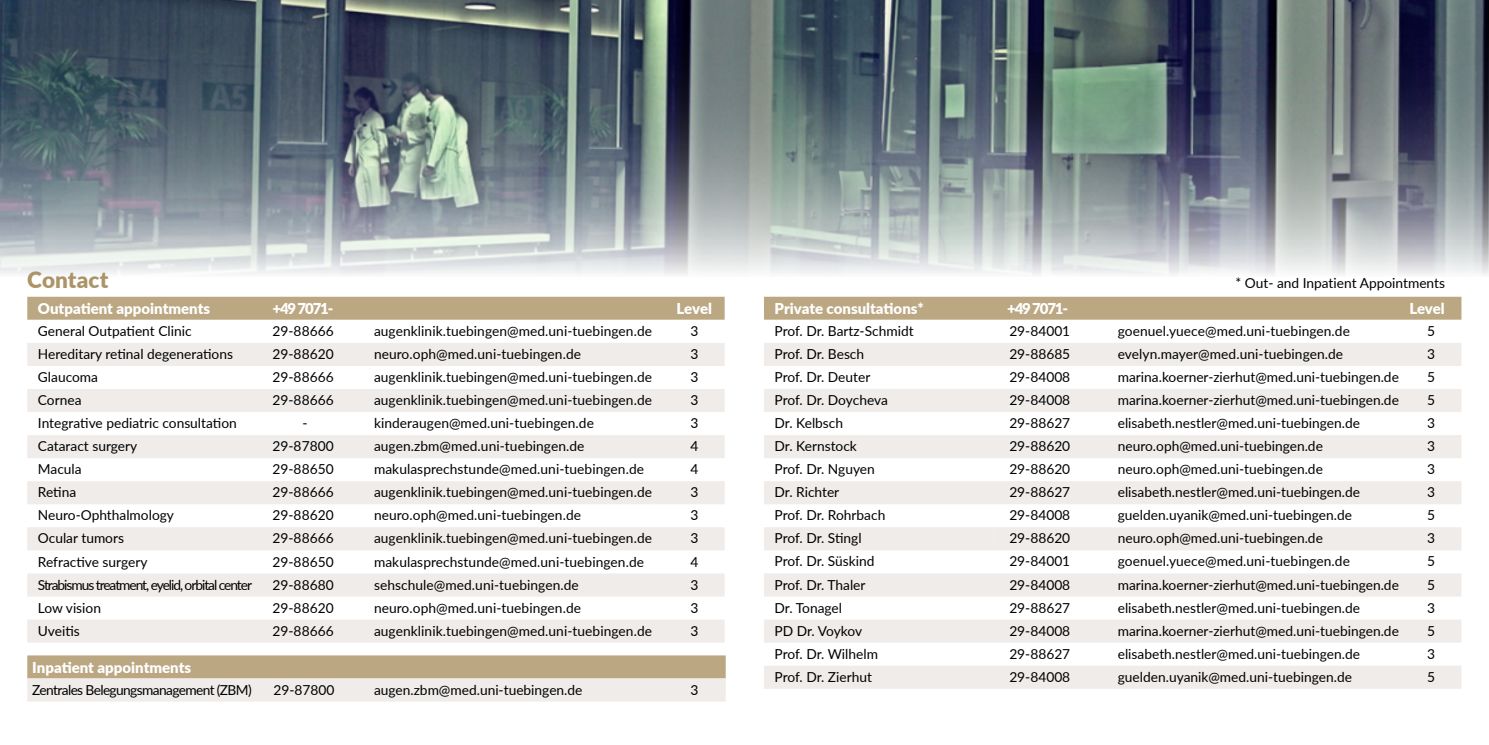
<style>
.page{position:relative;width:1489px;height:745px;background:#fff}
.page>*{position:absolute;margin:0;border:0;box-sizing:border-box;transform-origin:0 0}
.t1{font:900 22.5px "Lato";letter-spacing:.005em;color:#ab9468}
.t2{font:900 15px "Lato";color:#fff}
.t3{font:13.75px "Lato";color:#000}
.t4{font:13.75px "Lato";letter-spacing:-.075em;color:#000}
.t5{font:13.75px "Lato";letter-spacing:-.045em;color:#000}
</style>
<div class="page">
<img style="left:0;top:0;width:1488px;height:275px">
<div style="left:27px;top:296px;width:697px;height:23px;background:#bba782"></div>
<svg style="left:27px;top:343px;width:697px;height:299px;fill:#efecea"></svg>
<svg style="left:27px;top:655px;width:698px;height:46px;background:#d5cab6"></svg>
<div style="left:764px;top:296px;width:697px;height:23px;background:#bba782"></div>
<svg style="left:764px;top:319px;width:697px;height:370px"></svg>
<svg style="left:764px;top:342px;width:697px;height:346px"></svg>
<svg style="left:764px;top:389px;width:697px;height:161px;fill:#efecea"></svg>
<h1 class="t1" style="left:27px;top:263px;width:83px">Contact</h1>
<p class="t2" style="left:38px;top:297px;width:174px">Outpatient appointments</p>
<p class="t2" style="left:272px;top:297px;width:62px">+49 7071-</p>
<p class="t2" style="left:676px;top:297px;width:37px">Level</p>
<p class="t3" style="left:38px;top:321px;width:155px">General Outpatient Clinic</p>
<p class="t3" style="left:272px;top:321px;width:63px">29-88666</p>
<p class="t3" style="left:374px;top:321px;width:279px">augenklinik.tuebingen@med.uni-tuebingen.de</p>
<p class="t3" style="left:690px;top:321px;width:9px">3</p>
<p class="t3" style="left:38px;top:344px;width:196px">Hereditary retinal degenerations</p>
<p class="t3" style="left:272px;top:344px;width:63px">29-88620</p>
<p class="t3" style="left:374px;top:344px;width:208px">neuro.oph@med.uni-tuebingen.de</p>
<p class="t3" style="left:690px;top:344px;width:9px">3</p>
<p class="t3" style="left:38px;top:367px;width:62px">Glaucoma</p>
<p class="t3" style="left:272px;top:367px;width:63px">29-88666</p>
<p class="t3" style="left:374px;top:367px;width:279px">augenklinik.tuebingen@med.uni-tuebingen.de</p>
<p class="t3" style="left:690px;top:367px;width:9px">3</p>
<p class="t3" style="left:38px;top:390px;width:45px">Cornea</p>
<p class="t3" style="left:272px;top:390px;width:63px">29-88666</p>
<p class="t3" style="left:374px;top:390px;width:279px">augenklinik.tuebingen@med.uni-tuebingen.de</p>
<p class="t3" style="left:690px;top:390px;width:9px">3</p>
<p class="t3" style="left:38px;top:413px;width:200px">Integrative pediatric consultation</p>
<p class="t3" style="left:302px;top:413px;width:7px">-</p>
<p class="t3" style="left:374px;top:413px;width:221px">kinderaugen@med.uni-tuebingen.de</p>
<p class="t3" style="left:690px;top:413px;width:9px">3</p>
<p class="t3" style="left:38px;top:436px;width:101px">Cataract surgery</p>
<p class="t3" style="left:272px;top:436px;width:63px">29-87800</p>
<p class="t3" style="left:374px;top:436px;width:212px">augen.zbm@med.uni-tuebingen.de</p>
<p class="t3" style="left:690px;top:436px;width:9px">4</p>
<p class="t3" style="left:38px;top:459px;width:45px">Macula</p>
<p class="t3" style="left:272px;top:459px;width:63px">29-88650</p>
<p class="t3" style="left:374px;top:459px;width:271px">makulasprechstunde@med.uni-tuebingen.de</p>
<p class="t3" style="left:690px;top:459px;width:9px">4</p>
<p class="t3" style="left:38px;top:482px;width:40px">Retina</p>
<p class="t3" style="left:272px;top:482px;width:63px">29-88666</p>
<p class="t3" style="left:374px;top:482px;width:279px">augenklinik.tuebingen@med.uni-tuebingen.de</p>
<p class="t3" style="left:690px;top:482px;width:9px">3</p>
<p class="t3" style="left:38px;top:505px;width:138px">Neuro-Ophthalmology</p>
<p class="t3" style="left:272px;top:505px;width:63px">29-88620</p>
<p class="t3" style="left:374px;top:505px;width:208px">neuro.oph@med.uni-tuebingen.de</p>
<p class="t3" style="left:690px;top:505px;width:9px">3</p>
<p class="t3" style="left:38px;top:528px;width:88px">Ocular tumors</p>
<p class="t3" style="left:272px;top:528px;width:63px">29-88666</p>
<p class="t3" style="left:374px;top:528px;width:279px">augenklinik.tuebingen@med.uni-tuebingen.de</p>
<p class="t3" style="left:690px;top:528px;width:9px">3</p>
<p class="t3" style="left:38px;top:551px;width:111px">Refractive surgery</p>
<p class="t3" style="left:272px;top:551px;width:63px">29-88650</p>
<p class="t3" style="left:374px;top:551px;width:271px">makulasprechstunde@med.uni-tuebingen.de</p>
<p class="t3" style="left:690px;top:551px;width:9px">4</p>
<p class="t4" style="left:38px;top:574px;width:216px">Strabismus treatment, eyelid, orbital center</p>
<p class="t3" style="left:272px;top:574px;width:63px">29-88680</p>
<p class="t3" style="left:374px;top:574px;width:206px">sehschule@med.uni-tuebingen.de</p>
<p class="t3" style="left:690px;top:574px;width:9px">3</p>
<p class="t3" style="left:38px;top:597px;width:65px">Low vision</p>
<p class="t3" style="left:272px;top:597px;width:63px">29-88620</p>
<p class="t3" style="left:374px;top:597px;width:208px">neuro.oph@med.uni-tuebingen.de</p>
<p class="t3" style="left:690px;top:597px;width:9px">3</p>
<p class="t3" style="left:38px;top:620px;width:43px">Uveitis</p>
<p class="t3" style="left:272px;top:620px;width:63px">29-88666</p>
<p class="t3" style="left:374px;top:620px;width:279px">augenklinik.tuebingen@med.uni-tuebingen.de</p>
<p class="t3" style="left:690px;top:620px;width:9px">3</p>
<p class="t2" style="left:32px;top:655px;width:160px">Inpatient appointments</p>
<p class="t5" style="left:32px;top:679px;width:221px">Zentrales Belegungsmanagement (ZBM)</p>
<p class="t3" style="left:273px;top:679px;width:62px">29-87800</p>
<p class="t3" style="left:374px;top:679px;width:210px">augen.zbm@med.uni-tuebingen.de</p>
<p class="t3" style="left:690px;top:679px;width:9px">3</p>
<p class="t3" style="left:1235px;top:273px;width:211px">* Out- and Inpatient Appointments</p>
<p class="t2" style="left:774px;top:297px;width:151px">Private consultations*</p>
<p class="t2" style="left:1007px;top:297px;width:62px">+49 7071-</p>
<p class="t2" style="left:1409px;top:297px;width:37px">Level</p>
<p class="t3" style="left:774px;top:321px;width:140px">Prof. Dr. Bartz-Schmidt</p>
<p class="t3" style="left:1009px;top:321px;width:62px">29-84001</p>
<p class="t3" style="left:1117px;top:321px;width:234px">goenuel.yuece@med.uni-tuebingen.de</p>
<p class="t3" style="left:1426px;top:321px;width:9px">5</p>
<p class="t3" style="left:774px;top:344px;width:91px">Prof. Dr. Besch</p>
<p class="t3" style="left:1009px;top:344px;width:62px">29-88685</p>
<p class="t3" style="left:1117px;top:344px;width:227px">evelyn.mayer@med.uni-tuebingen.de</p>
<p class="t3" style="left:1426px;top:344px;width:9px">3</p>
<p class="t3" style="left:774px;top:367px;width:97px">Prof. Dr. Deuter</p>
<p class="t3" style="left:1009px;top:367px;width:62px">29-84008</p>
<p class="t3" style="left:1117px;top:367px;width:282px">marina.koerner-zierhut@med.uni-tuebingen.de</p>
<p class="t3" style="left:1426px;top:367px;width:9px">5</p>
<p class="t3" style="left:774px;top:390px;width:115px">Prof. Dr. Doycheva</p>
<p class="t3" style="left:1009px;top:390px;width:62px">29-84008</p>
<p class="t3" style="left:1117px;top:390px;width:282px">marina.koerner-zierhut@med.uni-tuebingen.de</p>
<p class="t3" style="left:1426px;top:390px;width:9px">5</p>
<p class="t3" style="left:774px;top:413px;width:70px">Dr. Kelbsch</p>
<p class="t3" style="left:1009px;top:413px;width:62px">29-88627</p>
<p class="t3" style="left:1117px;top:413px;width:244px">elisabeth.nestler@med.uni-tuebingen.de</p>
<p class="t3" style="left:1426px;top:413px;width:9px">3</p>
<p class="t3" style="left:774px;top:436px;width:84px">Dr. Kernstock</p>
<p class="t3" style="left:1009px;top:436px;width:62px">29-88620</p>
<p class="t3" style="left:1117px;top:436px;width:207px">neuro.oph@med.uni-tuebingen.de</p>
<p class="t3" style="left:1426px;top:436px;width:9px">3</p>
<p class="t3" style="left:774px;top:459px;width:102px">Prof. Dr. Nguyen</p>
<p class="t3" style="left:1009px;top:459px;width:62px">29-88620</p>
<p class="t3" style="left:1117px;top:459px;width:207px">neuro.oph@med.uni-tuebingen.de</p>
<p class="t3" style="left:1426px;top:459px;width:9px">3</p>
<p class="t3" style="left:774px;top:482px;width:66px">Dr. Richter</p>
<p class="t3" style="left:1009px;top:482px;width:62px">29-88627</p>
<p class="t3" style="left:1117px;top:482px;width:244px">elisabeth.nestler@med.uni-tuebingen.de</p>
<p class="t3" style="left:1426px;top:482px;width:9px">3</p>
<p class="t3" style="left:774px;top:505px;width:112px">Prof. Dr. Rohrbach</p>
<p class="t3" style="left:1009px;top:505px;width:62px">29-84008</p>
<p class="t3" style="left:1117px;top:505px;width:236px">guelden.uyanik@med.uni-tuebingen.de</p>
<p class="t3" style="left:1426px;top:505px;width:9px">5</p>
<p class="t3" style="left:774px;top:528px;width:88px">Prof. Dr. Stingl</p>
<p class="t3" style="left:1009px;top:528px;width:62px">29-88620</p>
<p class="t3" style="left:1117px;top:528px;width:207px">neuro.oph@med.uni-tuebingen.de</p>
<p class="t3" style="left:1426px;top:528px;width:9px">3</p>
<p class="t3" style="left:774px;top:551px;width:101px">Prof. Dr. Süskind</p>
<p class="t3" style="left:1009px;top:551px;width:62px">29-84001</p>
<p class="t3" style="left:1117px;top:551px;width:234px">goenuel.yuece@med.uni-tuebingen.de</p>
<p class="t3" style="left:1426px;top:551px;width:9px">5</p>
<p class="t3" style="left:774px;top:574px;width:92px">Prof. Dr. Thaler</p>
<p class="t3" style="left:1009px;top:574px;width:62px">29-84008</p>
<p class="t3" style="left:1117px;top:574px;width:282px">marina.koerner-zierhut@med.uni-tuebingen.de</p>
<p class="t3" style="left:1426px;top:574px;width:9px">5</p>
<p class="t3" style="left:774px;top:597px;width:69px">Dr. Tonagel</p>
<p class="t3" style="left:1009px;top:597px;width:62px">29-88627</p>
<p class="t3" style="left:1117px;top:597px;width:244px">elisabeth.nestler@med.uni-tuebingen.de</p>
<p class="t3" style="left:1426px;top:597px;width:9px">3</p>
<p class="t3" style="left:774px;top:620px;width:89px">PD Dr. Voykov</p>
<p class="t3" style="left:1009px;top:620px;width:62px">29-84008</p>
<p class="t3" style="left:1117px;top:620px;width:282px">marina.koerner-zierhut@med.uni-tuebingen.de</p>
<p class="t3" style="left:1426px;top:620px;width:9px">5</p>
<p class="t3" style="left:774px;top:643px;width:105px">Prof. Dr. Wilhelm</p>
<p class="t3" style="left:1009px;top:643px;width:62px">29-88627</p>
<p class="t3" style="left:1117px;top:643px;width:244px">elisabeth.nestler@med.uni-tuebingen.de</p>
<p class="t3" style="left:1426px;top:643px;width:9px">3</p>
<p class="t3" style="left:774px;top:666px;width:99px">Prof. Dr. Zierhut</p>
<p class="t3" style="left:1009px;top:666px;width:62px">29-84008</p>
<p class="t3" style="left:1117px;top:666px;width:236px">guelden.uyanik@med.uni-tuebingen.de</p>
<p class="t3" style="left:1426px;top:666px;width:9px">5</p>
</div>
